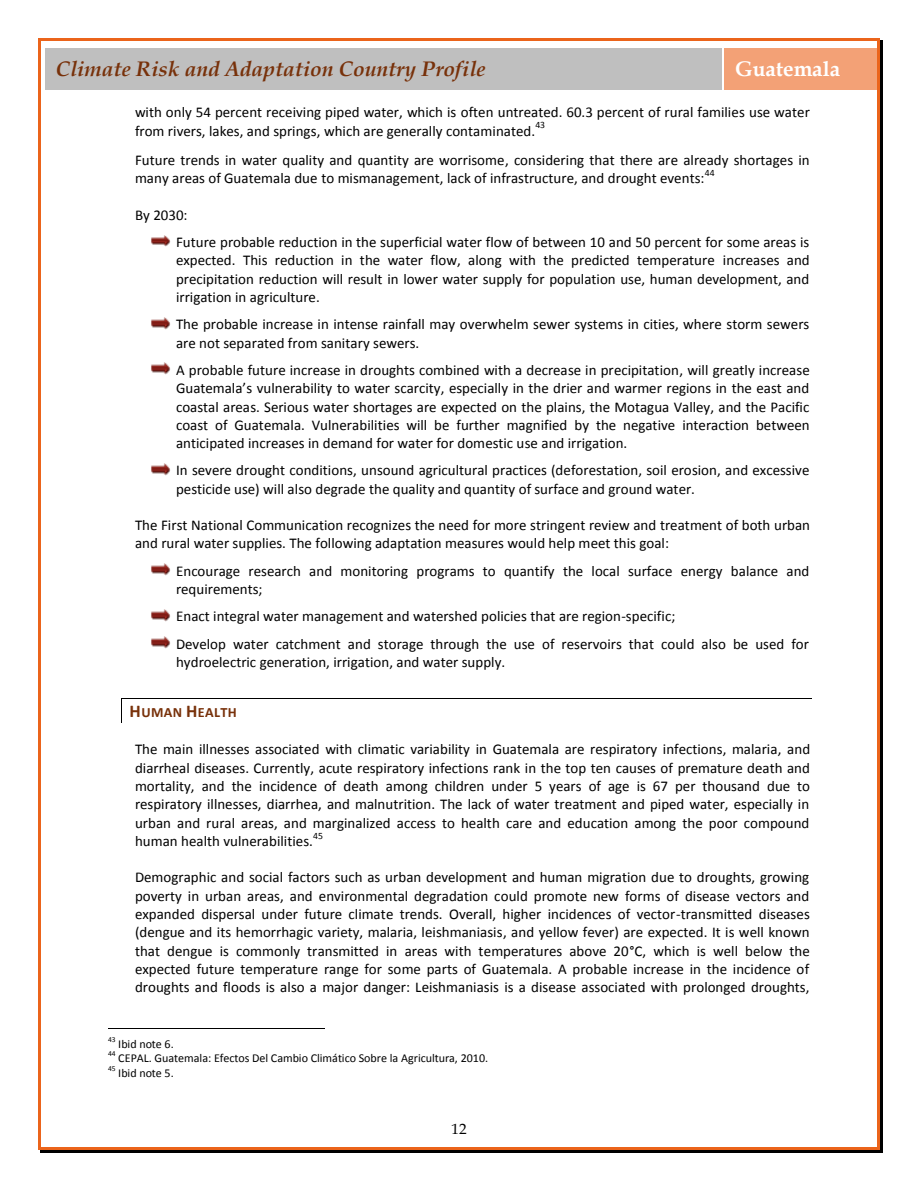
<style>
.page{position:relative;width:918px;height:1188px;background:#fff}
.page>*{position:absolute;margin:0;border:0;box-sizing:border-box;transform-origin:0 0}
.t1{font:italic 700 21px "Book Antiqua";color:#78310a}
.t2{font:700 21px "Book Antiqua";color:#fff}
.t3{font:15px/18.3px "Calibri";color:#000}
.t4{font:15px "Book Antiqua";color:#000}
.t5{font:700 14.25px "Calibri";letter-spacing:.025em;color:#78310a}
.t6{font:12px "Calibri";letter-spacing:-.005em;color:#000}
.t7{font:9.75px "Calibri";color:#000}
.t8{font:7.5px "Calibri";color:#000}
.s1{font-size:18px}
</style>
<div class="page">
<div style="left:45px;top:49px;width:676px;height:41px;background:#bfbfbf"></div>
<div style="left:724px;top:49px;width:152px;height:41px;background:#f3a176"></div>
<img style="left:151px;top:235px;width:20px;height:12px">
<img style="left:151px;top:317px;width:20px;height:12px">
<img style="left:151px;top:363px;width:20px;height:12px">
<img style="left:151px;top:464px;width:20px;height:11px">
<img style="left:151px;top:564px;width:20px;height:12px">
<img style="left:151px;top:609px;width:20px;height:12px">
<img style="left:151px;top:637px;width:20px;height:12px">
<hr style="left:122px;top:698px;width:690px;height:1px;background:#000">
<svg style="left:121px;top:698px;width:1px;height:24px"></svg>
<hr style="left:108px;top:1028px;width:216px;height:1px;background:#000">
<hr style="left:40px;top:38px;width:838px;height:2px;background:#eb641b">
<hr style="left:38px;top:40px;width:2px;height:1108px;background:#eb641b">
<hr style="left:880px;top:40px;width:2px;height:1108px;background:#000">
<hr style="left:878px;top:40px;width:2px;height:1108px;background:#eb641b">
<hr style="left:40px;top:1150px;width:838px;height:2px;background:#000">
<hr style="left:40px;top:1148px;width:838px;height:2px;background:#eb641b">
<svg style="left:878px;top:1148px;width:4px;height:4px"></svg>
<h1 class="t1" style="left:56px;top:57px;width:431px">Climate Risk and Adaptation Country Profile</h1>
<h1 class="t2" style="left:735px;top:57px;width:106px">Guatemala</h1>
<p class="t3" style="left:135px;top:104px;width:676px">with only 54 percent receiving piped water, which is often untreated. 60.3 percent of rural families use water from rivers, lakes, and springs, which are generally contaminated.</p>
<p class="t7" style="left:535px;top:121px;width:11px">43</p>
<p class="t3" style="left:135px;top:152px;width:676px">Future trends in water quality and quantity are worrisome, considering that there are already shortages in many areas of Guatemala due to mismanagement, lack of infrastructure, and drought events:</p>
<p class="t7" style="left:705px;top:169px;width:11px">44</p>
<p class="t3" style="left:176px;top:202px;width:635px;line-height:27.3px;text-indent:-41px">By 2030:<br>Future probable reduction in the superficial water flow of between 10 and 50 percent for some areas is</p>
<p class="t3" style="left:176px;top:252px;width:635px;text-align:justify">expected. This reduction in the water flow, along with the predicted temperature increases and precipitation reduction will result in lower water supply for population use, human development, and irrigation in agriculture.</p>
<p class="t3" style="left:176px;top:316px;width:635px">The probable increase in intense rainfall may overwhelm sewer systems in cities, where storm sewers are not separated from sanitary sewers.</p>
<p class="t3" style="left:176px;top:362px;width:635px;text-align:justify">A probable future increase in droughts combined with a decrease in precipitation, will greatly increase Guatemala’s vulnerability to water scarcity, especially in the drier and warmer regions in the east and coastal areas. Serious water shortages are expected on the plains, the Motagua Valley, and the Pacific coast of Guatemala. Vulnerabilities will be further magnified by the negative interaction between anticipated increases in demand for water for domestic use and irrigation.</p>
<p class="t3" style="left:176px;top:463px;width:635px">In severe drought conditions, unsound agricultural practices (deforestation, soil erosion, and excessive pesticide use) will also degrade the quality and quantity of surface and ground water.</p>
<p class="t3" style="left:135px;top:517px;width:676px">The First National Communication recognizes the need for more stringent review and treatment of both urban and rural water supplies. The following adaptation measures would help meet this goal:</p>
<p class="t3" style="left:176px;top:563px;width:635px">Encourage research and monitoring programs to quantify the local surface energy balance and requirements;</p>
<p class="t3" style="left:176px;top:604px;width:635px;line-height:27.5px">Enact integral water management and watershed policies that are region-specific;<br>Develop water catchment and storage through the use of reservoirs that could also be used for</p>
<p class="t3" style="left:176px;top:654px;width:331px">hydroelectric generation, irrigation, and water supply.</p>
<p class="t5" style="left:130px;top:707px;width:109px"><span class="s1">H</span>UMAN <span class="s1">H</span>EALTH</p>
<p class="t3" style="left:135px;top:742px;width:677px;text-align:justify">The main illnesses associated with climatic variability in Guatemala are respiratory infections, malaria, and diarrheal diseases. Currently, acute respiratory infections rank in the top ten causes of premature death and mortality, and the incidence of death among children under 5 years of age is 67 per thousand due to respiratory illnesses, diarrhea, and malnutrition. The lack of water treatment and piped water, especially in urban and rural areas, and marginalized access to health care and education among the poor compound human health vulnerabilities.</p>
<p class="t7" style="left:313px;top:831px;width:11px">45</p>
<p class="t3" style="left:135px;top:869px;width:676px;text-align:justify">Demographic and social factors such as urban development and human migration due to droughts, growing poverty in urban areas, and environmental degradation could promote new forms of disease vectors and expanded dispersal under future climate trends. Overall, higher incidences of vector-transmitted diseases (dengue and its hemorrhagic variety, malaria, leishmaniasis, and yellow fever) are expected. It is well known that dengue is commonly transmitted in areas with temperatures above 20°C, which is well below the expected future temperature range for some parts of Guatemala. A probable increase in the incidence of droughts and floods is also a major danger: Leishmaniasis is a disease associated with prolonged droughts,</p>
<p class="t8" style="left:108px;top:1036px;width:9px">43</p>
<p class="t6" style="left:118px;top:1039px;width:57px">Ibid note 6.</p>
<p class="t8" style="left:108px;top:1051px;width:9px">44</p>
<p class="t6" style="left:118px;top:1053px;width:371px">CEPAL. Guatemala: Efectos Del Cambio Climático Sobre la Agricultura, 2010.</p>
<p class="t8" style="left:108px;top:1065px;width:9px">45</p>
<p class="t6" style="left:118px;top:1068px;width:57px">Ibid note 5.</p>
<p class="t4" style="left:452px;top:1120px;width:17px">12</p>
</div>
